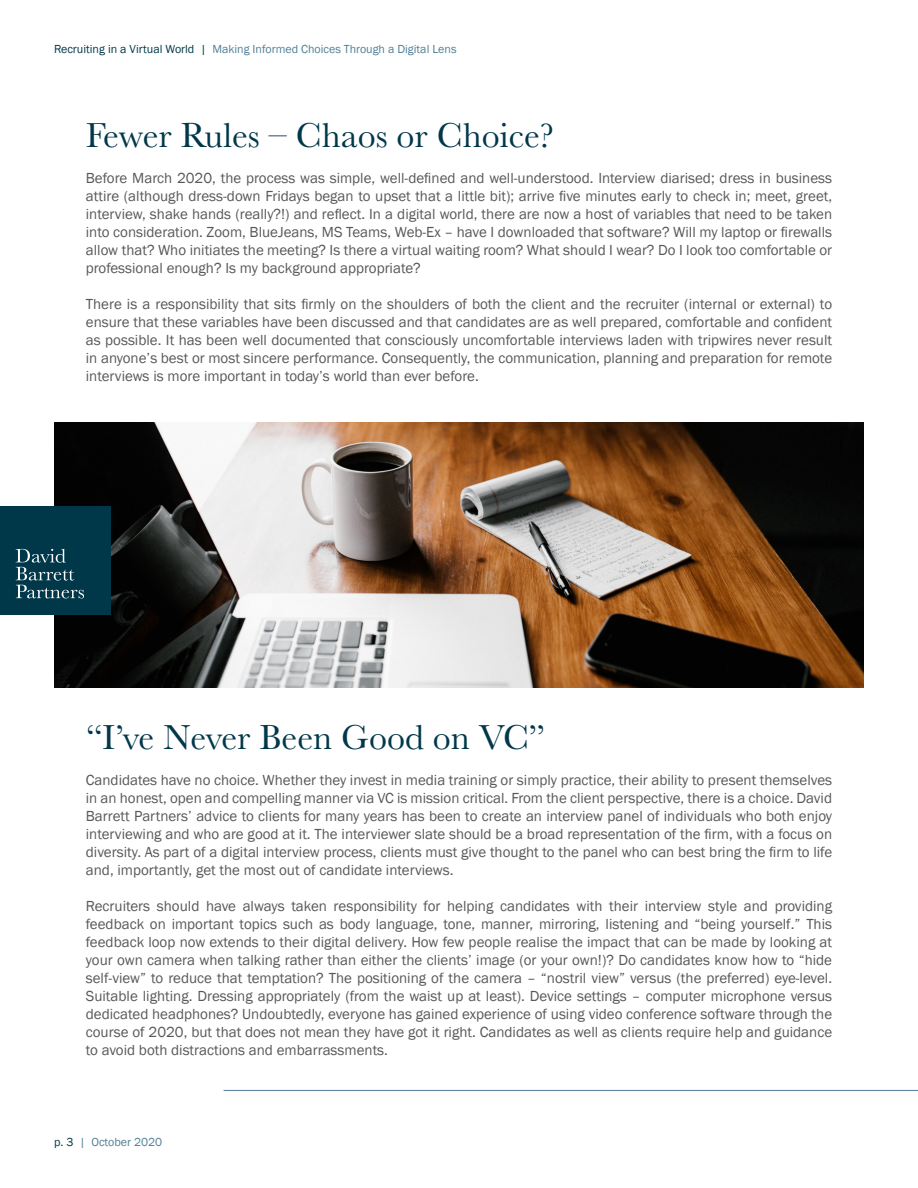
<style>
.page{position:relative;width:918px;height:1188px;background:#fff}
.page>*{position:absolute;margin:0;border:0;box-sizing:border-box;transform-origin:0 0}
.t1{font:36px "Baskerville";color:#00384a}
.t2{font:15px/18px "Franklin Gothic";color:#57585a;text-align:justify}
.t3{font:12px "Franklin Gothic";color:#517f97}
.s1{color:#00384a}
</style>
<div class="page">
<hr style="left:224px;top:1090px;width:694px;height:1px;background:#517f97">
<img style="left:54px;top:423px;width:810px;height:264px">
<div style="left:0;top:507px;width:110px;height:108px;background:#00384a"></div>
<svg style="left:16px;top:549px;width:68px;height:49px"></svg>
<p class="t3" style="left:54px;top:42px;width:404px"><span class="s1">Recruiting in a Virtual World |</span> Making Informed Choices Through a Digital Lens</p>
<p class="t1" style="left:86px;top:113px;width:470px">Fewer Rules – Chaos or Choice?</p>
<p class="t2" style="left:86px;top:170px;width:748px">Before March 2020, the process was simple, well-defined and well-understood. Interview diarised; dress in business attire (although dress-down Fridays began to upset that a little bit); arrive five minutes early to check in; meet, greet, interview, shake hands (really?!) and reflect. In a digital world, there are now a host of variables that need to be taken into consideration. Zoom, BlueJeans, MS Teams, Web-Ex – have I downloaded that software? Will my laptop or firewalls allow that? Who initiates the meeting? Is there a virtual waiting room? What should I wear? Do I look too comfortable or professional enough? Is my background appropriate?</p>
<p class="t2" style="left:86px;top:296px;width:748px">There is a responsibility that sits firmly on the shoulders of both the client and the recruiter (internal or external) to ensure that these variables have been discussed and that candidates are as well prepared, comfortable and confident as possible. It has been well documented that consciously uncomfortable interviews laden with tripwires never result in anyone’s best or most sincere performance. Consequently, the communication, planning and preparation for remote interviews is more important in today’s world than ever before.</p>
<p class="t1" style="left:86px;top:714px;width:461px">“I’ve Never Been Good on VC”</p>
<p class="t2" style="left:86px;top:771px;width:748px">Candidates have no choice. Whether they invest in media training or simply practice, their ability to present themselves in an honest, open and compelling manner via VC is mission critical. From the client perspective, there is a choice. David Barrett Partners’ advice to clients for many years has been to create an interview panel of individuals who both enjoy interviewing and who are good at it. The interviewer slate should be a broad representation of the firm, with a focus on diversity. As part of a digital interview process, clients must give thought to the panel who can best bring the firm to life and, importantly, get the most out of candidate interviews.</p>
<p class="t2" style="left:86px;top:897px;width:748px">Recruiters should have always taken responsibility for helping candidates with their interview style and providing feedback on important topics such as body language, tone, manner, mirroring, listening and “being yourself.” This feedback loop now extends to their digital delivery. How few people realise the impact that can be made by looking at your own camera when talking rather than either the clients’ image (or your own!)? Do candidates know how to “hide self-view” to reduce that temptation? The positioning of the camera – “nostril view” versus (the preferred) eye-level.<br>Suitable lighting. Dressing appropriately (from the waist up at least). Device settings – computer microphone versus dedicated headphones? Undoubtedly, everyone has gained experience of using video conference software through the course of 2020, but that does not mean they have got it right. Candidates as well as clients require help and guidance to avoid both distractions and embarrassments.</p>
<p class="t3" style="left:54px;top:1135px;width:110px"><span class="s1">p. 3</span> | October 2020</p>
</div>
